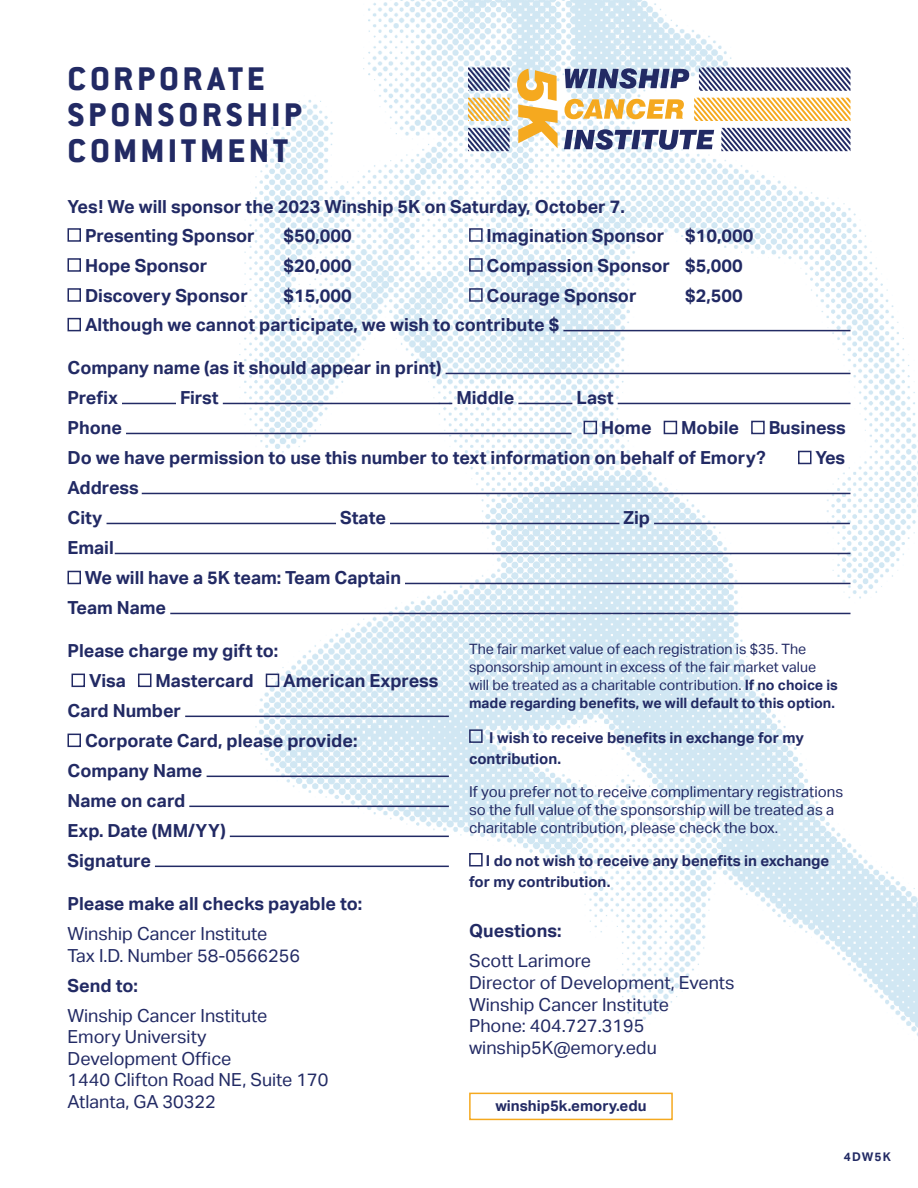
<style>
.page{position:relative;width:918px;height:1188px;background:#fff}
.page>*{position:absolute;margin:0;border:0;box-sizing:border-box;transform-origin:0 0}
.Page_Title{font:800 36px/36px "Conduit ITC Std";letter-spacing:.1em;color:#222a64}
.t1{font:700 18px "Aktiv Grotesk";color:#222a64}
.t2{font:18px "Aktiv Grotesk";color:#222a64}
.t3{font:15px/18px "Aktiv Grotesk";color:#222a64}
.t4{font:700 15px/21.6px "Aktiv Grotesk";color:#222a64}
.t5{font:14.25px/18px "Aktiv Grotesk";color:#222a64}
.Table_Header_-_Align{font:700 12px "Aktiv Grotesk";letter-spacing:.095em;color:#222a64}
.s1{font-weight:700}
</style>
<div class="page">
<img style="left:67px;top:0;width:851px;height:1121px">
<div style="left:469px;top:1093px;width:204px;height:27px;border:2px solid #f5a91f"></div>
<div style="left:72px;top:674px;width:13px;height:13px;border:2px solid #222a64"></div>
<div style="left:138px;top:674px;width:13px;height:13px;border:2px solid #222a64"></div>
<div style="left:266px;top:674px;width:13px;height:13px;border:2px solid #222a64"></div>
<hr style="left:185px;top:716px;width:264px;height:1px;background:#222a64">
<div style="left:68px;top:734px;width:13px;height:13px;border:2px solid #222a64"></div>
<hr style="left:207px;top:776px;width:242px;height:1px;background:#222a64">
<hr style="left:189px;top:806px;width:260px;height:1px;background:#222a64">
<hr style="left:230px;top:836px;width:219px;height:1px;background:#222a64">
<hr style="left:155px;top:866px;width:294px;height:1px;background:#222a64">
<hr style="left:446px;top:373px;width:404px;height:1px;background:#222a64">
<hr style="left:122px;top:403px;width:54px;height:1px;background:#222a64">
<hr style="left:223px;top:403px;width:229px;height:1px;background:#222a64">
<hr style="left:518px;top:403px;width:54px;height:1px;background:#222a64">
<hr style="left:618px;top:403px;width:232px;height:1px;background:#222a64">
<hr style="left:126px;top:433px;width:446px;height:1px;background:#222a64">
<div style="left:584px;top:421px;width:13px;height:13px;border:2px solid #222a64"></div>
<div style="left:664px;top:421px;width:13px;height:13px;border:2px solid #222a64"></div>
<div style="left:751px;top:421px;width:14px;height:13px;border:2px solid #222a64"></div>
<div style="left:798px;top:451px;width:14px;height:13px;border:2px solid #222a64"></div>
<hr style="left:142px;top:493px;width:708px;height:1px;background:#222a64">
<hr style="left:107px;top:523px;width:229px;height:1px;background:#222a64">
<hr style="left:390px;top:523px;width:230px;height:1px;background:#222a64">
<hr style="left:654px;top:523px;width:196px;height:1px;background:#222a64">
<hr style="left:115px;top:553px;width:735px;height:1px;background:#222a64">
<div style="left:68px;top:571px;width:13px;height:13px;border:2px solid #222a64"></div>
<hr style="left:405px;top:583px;width:445px;height:1px;background:#222a64">
<hr style="left:170px;top:613px;width:681px;height:1px;background:#222a64">
<div style="left:68px;top:228px;width:13px;height:14px;border:2px solid #222a64"></div>
<div style="left:68px;top:258px;width:13px;height:14px;border:2px solid #222a64"></div>
<div style="left:68px;top:288px;width:13px;height:14px;border:2px solid #222a64"></div>
<div style="left:469px;top:228px;width:14px;height:14px;border:2px solid #222a64"></div>
<div style="left:469px;top:258px;width:14px;height:14px;border:2px solid #222a64"></div>
<div style="left:469px;top:288px;width:14px;height:14px;border:2px solid #222a64"></div>
<div style="left:68px;top:318px;width:13px;height:13px;border:2px solid #222a64"></div>
<hr style="left:563px;top:330px;width:288px;height:1px;background:#222a64">
<div style="left:469px;top:729px;width:14px;height:14px;border:2px solid #222a64"></div>
<div style="left:469px;top:853px;width:14px;height:13px;border:2px solid #222a64"></div>
<svg style="left:699px;top:68px;width:152px;height:23px"></svg>
<svg style="left:694px;top:98px;width:157px;height:23px"></svg>
<svg style="left:721px;top:128px;width:130px;height:23px"></svg>
<svg style="left:565px;top:68px;width:124px;height:21px;background:#6f799f"></svg>
<svg style="left:565px;top:99px;width:119px;height:20px"></svg>
<svg style="left:564px;top:129px;width:150px;height:21px"></svg>
<svg style="left:517px;top:69px;width:41px;height:79px"></svg>
<svg style="left:468px;top:128px;width:42px;height:23px"></svg>
<svg style="left:468px;top:98px;width:42px;height:23px"></svg>
<svg style="left:468px;top:68px;width:42px;height:23px"></svg>
<p class="Page_Title" style="left:68px;top:60px;width:236px">CORPORATE<br>SPONSORSHIP<br>COMMITMENT</p>
<p class="t1" style="left:68px;top:196px;width:559px">Yes! We will sponsor the 2023 Winship 5K on Saturday, October 7.</p>
<p class="t1" style="left:85px;top:225px;width:171px">Presenting Sponsor</p>
<p class="t1" style="left:284px;top:225px;width:70px">$50,000</p>
<p class="t1" style="left:85px;top:255px;width:124px">Hope Sponsor</p>
<p class="t1" style="left:284px;top:255px;width:70px">$20,000</p>
<p class="t1" style="left:85px;top:285px;width:164px">Discovery Sponsor</p>
<p class="t1" style="left:284px;top:285px;width:70px">$15,000</p>
<p class="t1" style="left:487px;top:225px;width:268px">Imagination Sponsor $10,000</p>
<p class="t1" style="left:487px;top:255px;width:258px">Compassion Sponsor $5,000</p>
<p class="t1" style="left:487px;top:285px;width:151px">Courage Sponsor</p>
<p class="t1" style="left:685px;top:285px;width:59px">$2,500</p>
<p class="t1" style="left:85px;top:315px;width:476px">Although we cannot participate, we wish to contribute $</p>
<p class="t1" style="left:68px;top:357px;width:376px">Company name (as it should appear in print)</p>
<p class="t1" style="left:68px;top:387px;width:52px">Prefix</p>
<p class="t1" style="left:180px;top:387px;width:40px">First</p>
<p class="t1" style="left:456px;top:387px;width:60px">Middle</p>
<p class="t1" style="left:576px;top:387px;width:39px">Last</p>
<p class="t1" style="left:68px;top:417px;width:56px">Phone</p>
<p class="t1" style="left:601px;top:417px;width:52px">Home</p>
<p class="t1" style="left:681px;top:417px;width:59px">Mobile</p>
<p class="t1" style="left:769px;top:417px;width:79px">Business</p>
<p class="t1" style="left:68px;top:447px;width:700px">Do we have permission to use this number to text information on behalf of Emory?</p>
<p class="t1" style="left:816px;top:447px;width:31px">Yes</p>
<p class="t1" style="left:68px;top:477px;width:73px">Address</p>
<p class="t1" style="left:68px;top:507px;width:37px">City</p>
<p class="t1" style="left:340px;top:507px;width:47px">State</p>
<p class="t1" style="left:624px;top:507px;width:28px">Zip</p>
<p class="t1" style="left:68px;top:537px;width:48px">Email</p>
<p class="t1" style="left:85px;top:567px;width:318px">We will have a 5K team: Team Captain</p>
<p class="t1" style="left:68px;top:597px;width:100px">Team Name</p>
<p class="t1" style="left:68px;top:640px;width:212px">Please charge my gift to:</p>
<p class="t1" style="left:89px;top:670px;width:38px">Visa</p>
<p class="t1" style="left:156px;top:670px;width:100px">Mastercard</p>
<p class="t1" style="left:283px;top:670px;width:157px">American Express</p>
<p class="t1" style="left:68px;top:700px;width:115px">Card Number</p>
<p class="t1" style="left:85px;top:730px;width:274px">Corporate Card, please provide:</p>
<p class="t1" style="left:68px;top:760px;width:137px">Company Name</p>
<p class="t1" style="left:68px;top:790px;width:119px">Name on card</p>
<p class="t1" style="left:68px;top:820px;width:160px">Exp. Date (MM/YY)</p>
<p class="t1" style="left:68px;top:850px;width:85px">Signature</p>
<p class="t1" style="left:68px;top:893px;width:296px">Please make all checks payable to:</p>
<p class="t2" style="left:68px;top:923px;width:202px">Winship Cancer Institute</p>
<p class="t2" style="left:68px;top:945px;width:234px">Tax I.D. Number 58-0566256</p>
<p class="t1" style="left:68px;top:975px;width:72px">Send to:</p>
<p class="t2" style="left:68px;top:1005px;width:202px">Winship Cancer Institute</p>
<p class="t2" style="left:68px;top:1026px;width:141px">Emory University</p>
<p class="t2" style="left:68px;top:1048px;width:165px">Development Office</p>
<p class="t2" style="left:68px;top:1070px;width:262px">1440 Clifton Road NE, Suite 170</p>
<p class="t2" style="left:68px;top:1091px;width:150px">Atlanta, GA 30322</p>
<p class="t5" style="left:469px;top:640px;width:370px">The fair market value of each registration is $35. The sponsorship amount in excess of the fair market value will be treated as a charitable contribution. <span class="s1">If no choice is made regarding benefits, we will default to this option.</span></p>
<p class="t4" style="left:469px;top:727px;width:336px;text-indent:20px">I wish to receive benefits in exchange for my contribution.</p>
<p class="t3" style="left:469px;top:783px;width:376px">If you prefer not to receive complimentary registrations so the full value of the sponsorship will be treated as a charitable contribution, please check the box.</p>
<p class="t4" style="left:469px;top:851px;width:362px;line-height:21px;text-indent:17px">I do not wish to receive any benefits in exchange for my contribution.</p>
<p class="t1" style="left:469px;top:921px;width:94px">Questions:</p>
<p class="t2" style="left:469px;top:951px;width:124px">Scott Larimore</p>
<p class="t2" style="left:469px;top:972px;width:267px">Director of Development, Events</p>
<p class="t2" style="left:469px;top:994px;width:202px">Winship Cancer Institute</p>
<p class="t2" style="left:469px;top:1015px;width:177px">Phone: 404.727.3195</p>
<p class="t2" style="left:469px;top:1037px;width:189px">winship5K@emory.edu</p>
<p class="t4" style="left:495px;top:1095px;width:153px">winship5k.emory.edu</p>
<p class="Table_Header_-_Align" style="left:844px;top:1150px;width:49px">4DW5K</p>
</div>
